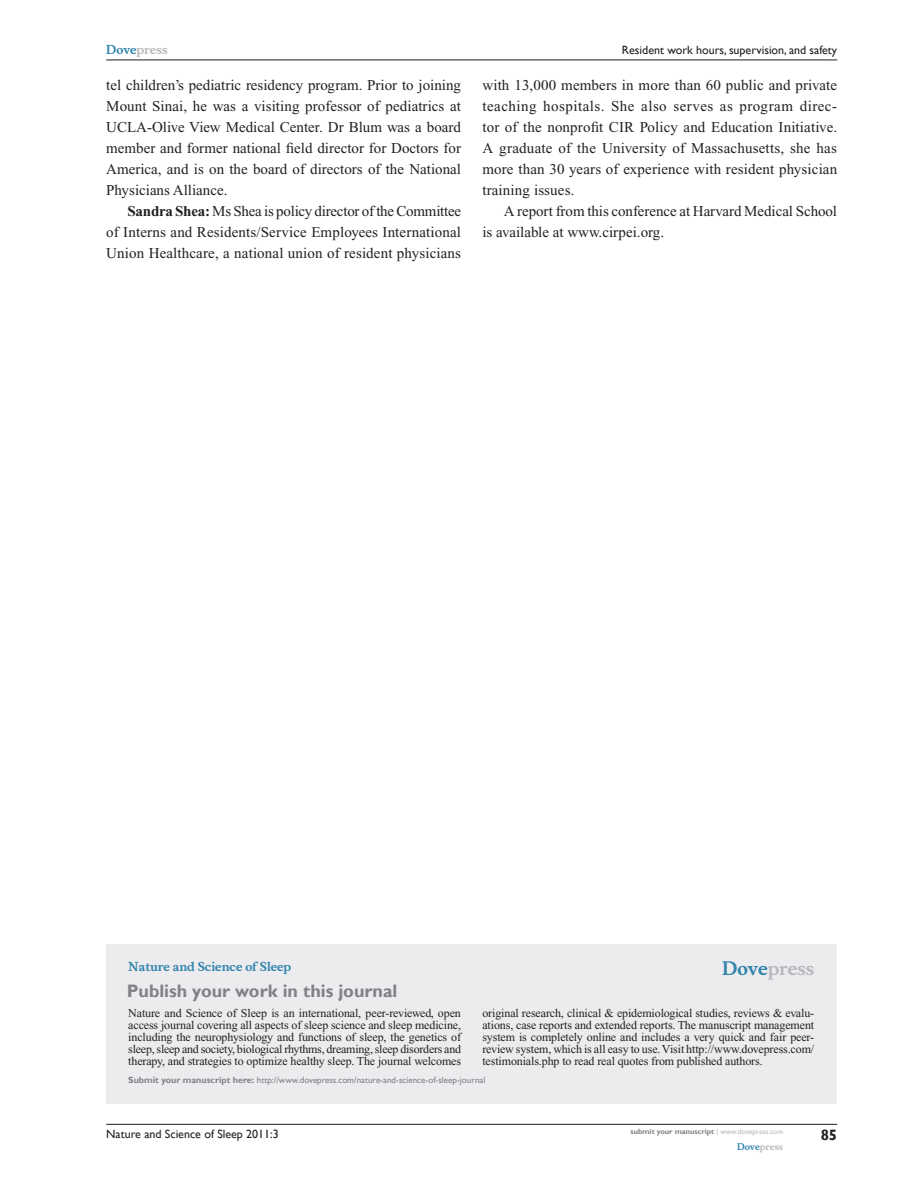
<style>
.page{position:relative;width:918px;height:1188px;background:#fff}
.page>*{position:absolute;margin:0;border:0;box-sizing:border-box;transform-origin:0 0}
.t1{font:700 18px "Gill Sans";color:#808285}
.t2{font:700 18px "Musee";color:#b8b9bc}
.t3{font:15px/21px "Times New Roman";color:#231f20;text-align:justify}
.t4{font:700 15px "Gill Sans";color:#231f20}
.t5{font:12px/12px "Times New Roman";letter-spacing:-.01em;color:#231f20;text-align:justify}
.t6{font:12px "Gill Sans";color:#231f20}
.t7{font:700 12px "Musee";color:#3485ae}
.t8{font:700 12px "Musee";color:#b8b9bc}
.t9{font:9px "Gill Sans";color:#808285}
.t10{font:700 9px "Musee";color:#b8b9bc}
.t11{font:700 7.5px "Gill Sans";color:#808285}
.s1{color:#3485ae}
.s2{font-weight:700}
.s3{font-weight:400;color:#b8b9bc}
</style>
<div class="page">
<div style="left:106px;top:944px;width:731px;height:159px;background:#ececee"></div>
<hr style="left:106px;top:1124px;width:731px;height:1px;background:#231f20">
<hr style="left:106px;top:60px;width:731px;height:1px;background:#231f20">
<p class="t8" style="left:106px;top:43px;width:63px"><span class="s1">Dove</span>press</p>
<p class="t3" style="left:106px;top:74px;width:356px">tel children’s pediatric residency program. Prior to joining Mount Sinai, he was a visiting professor of pediatrics at UCLA-Olive View Medical Center. Dr Blum was a board member and former national field director for Doctors for America, and is on the board of directors of the National Physicians Alliance.</p>
<p class="t3" style="left:106px;top:200px;width:357px;text-indent:21px"><span class="s2">Sandra Shea:</span> Ms Shea is policy director of the Committee of Interns and Residents/Service Employees International Union Healthcare, a national union of resident physicians</p>
<p class="t6" style="left:622px;top:43px;width:217px">Resident work hours, supervision, and safety</p>
<p class="t3" style="left:482px;top:74px;width:356px">with 13,000 members in more than 60 public and private teaching hospitals. She also serves as program direc&shy;tor of the nonprofit CIR Policy and Education Initiative.<br>A graduate of the University of Massachusetts, she has more than 30 years of experience with resident physician training issues.</p>
<p class="t3" style="left:482px;top:200px;width:356px;text-indent:21px">A report from this conference at Harvard Medical School is available at www.cirpei.org.</p>
<p class="t7" style="left:128px;top:959px;width:164px">Nature and Science of Sleep</p>
<p class="t1" style="left:127px;top:980px;width:272px">Publish your work in this journal</p>
<p class="t2" style="left:722px;top:958px;width:94px"><span class="s1">Dove</span>press</p>
<p class="t5" style="left:128px;top:1007px;width:334px">Nature and Science of Sleep is an international, peer-reviewed, open access journal covering all aspects of sleep science and sleep medicine, including the neurophysiology and functions of sleep, the genetics of sleep, sleep and society, biological rhythms, dreaming, sleep disorders and therapy, and strategies to optimize healthy sleep. The journal welcomes</p>
<p class="t5" style="left:482px;top:1007px;width:333px">original research, clinical &amp; epidemiological studies, reviews &amp; evalu&shy;ations, case reports and extended reports. The manuscript management system is completely online and includes a very quick and fair peer&shy;review system, which is all easy to use. Visit http://www.dovepress.com/ testimonials.php to read real quotes from published authors.</p>
<p class="t9" style="left:128px;top:1075px;width:359px"><span class="s2">Submit your manuscript here:</span> http://www.dovepress.com/nature-and-science-of-sleep-journal</p>
<p class="t6" style="left:106px;top:1127px;width:174px">Nature and Science of Sleep 2011:3</p>
<p class="t11" style="left:631px;top:1127px;width:154px">submit your manuscript <span class="s3">| www.dovepress.com</span></p>
<p class="t10" style="left:737px;top:1141px;width:48px"><span class="s1">Dove</span>press</p>
<p class="t4" style="left:821px;top:1126px;width:18px">85</p>
</div>
